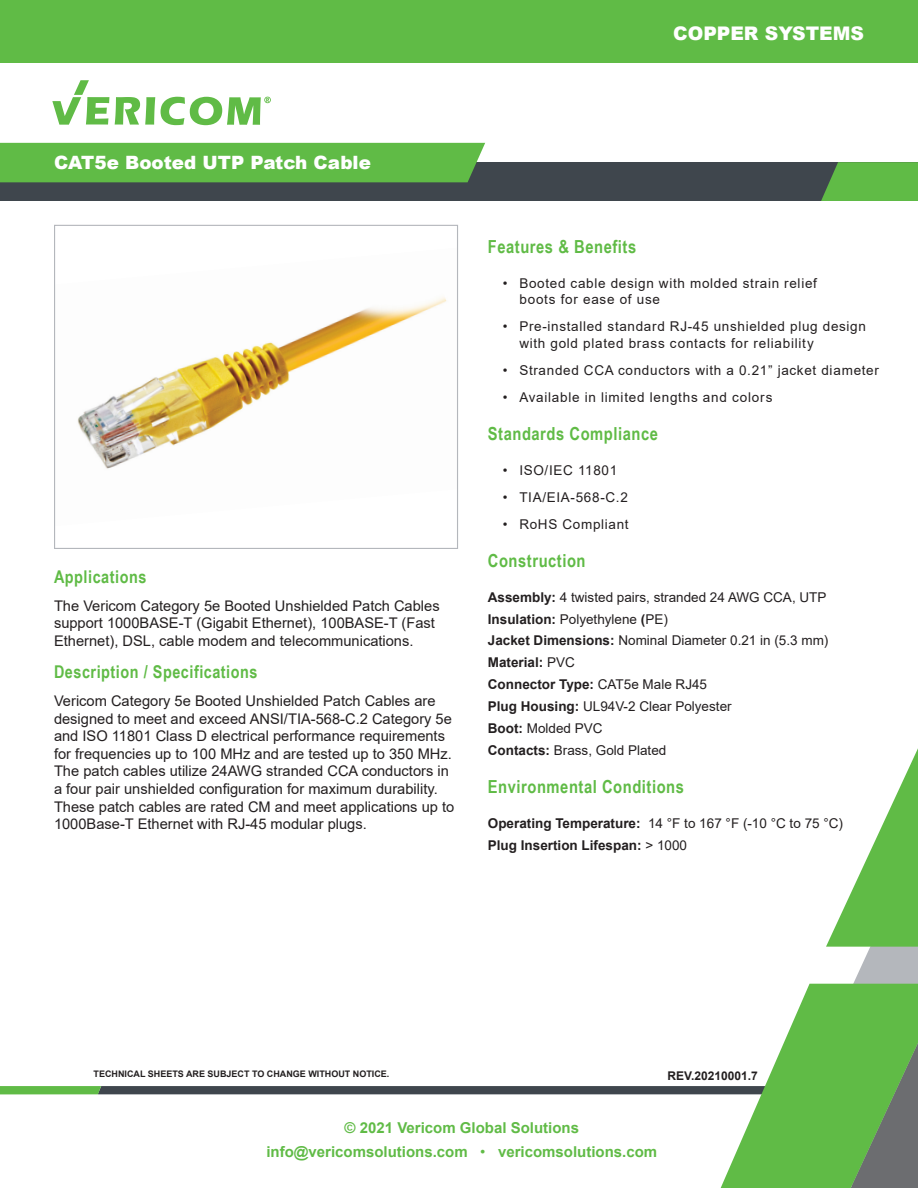
<style>
.page{position:relative;width:918px;height:1188px;background:#fff}
.page>*{position:absolute;margin:0;border:0;box-sizing:border-box;transform-origin:0 0}
.Page_Title_New{font:900 18.75px "Arial";color:#fff}
.Page_Title_New-2{font:900 18.3px "Arial";color:#fff}
.Template_Spec_Header{font:700 18px "Arial Narrow";letter-spacing:.03em;color:#60bb46}
.Template_Spec_Header-2{font:700 17.55px "Arial Narrow";letter-spacing:.03em;color:#60bb46}
.t1{font:700 15px/24.8px "Arial";color:#60bb46;text-align:center}
.Copy_Text_For_Templa{font:14.7px/17.5px "Arial";color:#231f20}
.left_side_grid_subhe{font:13.5px "Arial";color:#231f20}
.left_side_grid_subhe-2{font:13.5px "Arial";letter-spacing:.05em;color:#231f20}
.left_side_grid_subhe-3{font:700 13.5px "Arial";color:#231f20}
.Spec_Bullets_Line_2{font:13.5px "Arial";letter-spacing:.055em;color:#231f20}
.Contact_Info_Letterh{font:700 12px "Arial";color:#231f20}
.t2{font:700 9px "Arial";color:#231f20}
.s1{font-weight:700}
.s2{font-weight:400}
</style>
<div class="page">
<div style="left:0;top:162px;width:918px;height:39px;background:#3f464d"></div>
<svg style="left:101px;top:1086px;width:614px;height:8px;background:#40474e"></svg>
<svg style="left:0;top:1086px;width:101px;height:8px"></svg>
<svg style="left:809px;top:947px;width:109px;height:37px;fill:#b4b8bc"></svg>
<svg style="left:715px;top:984px;width:203px;height:204px"></svg>
<svg style="left:826px;top:748px;width:92px;height:199px"></svg>
<div style="left:0;top:0;width:918px;height:63px;background:#60bb46"></div>
<svg style="left:821px;top:162px;width:97px;height:39px;background:#5cb046"></svg>
<div style="left:0;top:143px;width:485px;height:39px;background:#60bb46"></div>
<svg style="left:115px;top:97px;width:40px;height:28px"></svg>
<svg style="left:52px;top:80px;width:57px;height:45px"></svg>
<svg style="left:161px;top:97px;width:110px;height:28px"></svg>
<svg style="left:826px;top:748px;width:65px;height:13px"></svg>
<hr style="left:891px;top:740px;width:3px;height:21px;background:#fff">
<img style="left:77px;top:297px;width:370px;height:172px">
<div style="left:54px;top:225px;width:404px;height:324px;border:1px solid #b4b7bc"></div>
<p class="Page_Title_New" style="left:673px;top:19px;width:192px">COPPER SYSTEMS</p>
<p class="Page_Title_New-2" style="left:54px;top:150px;width:318px">CAT5e Booted UTP Patch Cable</p>
<p class="Template_Spec_Header-2" style="left:54px;top:563px;width:94px">Applications</p>
<p class="Copy_Text_For_Templa" style="left:54px;top:597px;width:387px">The Vericom Category 5e Booted Unshielded Patch Cables support 1000BASE-T (Gigabit Ethernet), 100BASE-T (Fast<br>Ethernet), DSL, cable modem and telecommunications.</p>
<p class="Template_Spec_Header-2" style="left:54px;top:658px;width:205px">Description / Specifications</p>
<p class="Copy_Text_For_Templa" style="left:54px;top:692px;width:402px">Vericom Category 5e Booted Unshielded Patch Cables are designed to meet and exceed ANSI/TIA-568-C.2 Category 5e and ISO 11801 Class D electrical performance requirements for frequencies up to 100 MHz and are tested up to 350 MHz.<br>The patch cables utilize 24AWG stranded CCA conductors in a four pair unshielded configuration for maximum durability.<br>These patch cables are rated CM and meet applications up to 1000Base-T Ethernet with RJ-45 modular plugs.</p>
<p class="Template_Spec_Header" style="left:488px;top:233px;width:150px">Features &amp; Benefits</p>
<p class="left_side_grid_subhe-2" style="left:503px;top:274px;width:316px">• Booted cable design with molded strain relief</p>
<p class="Spec_Bullets_Line_2" style="left:519px;top:290px;width:142px">boots for ease of use</p>
<p class="left_side_grid_subhe-2" style="left:503px;top:317px;width:365px">• Pre-installed standard RJ-45 unshielded plug design</p>
<p class="Spec_Bullets_Line_2" style="left:519px;top:333px;width:296px">with gold plated brass contacts for reliability</p>
<p class="left_side_grid_subhe-2" style="left:503px;top:360px;width:378px">• Stranded CCA conductors with a 0.21” jacket diameter</p>
<p class="left_side_grid_subhe-2" style="left:503px;top:387px;width:271px">• Available in limited lengths and colors</p>
<p class="Template_Spec_Header" style="left:488px;top:420px;width:172px">Standards Compliance</p>
<p class="left_side_grid_subhe-2" style="left:503px;top:461px;width:116px">• ISO/IEC 11801</p>
<p class="left_side_grid_subhe-2" style="left:503px;top:488px;width:126px">• TIA/EIA-568-C.2</p>
<p class="left_side_grid_subhe-2" style="left:503px;top:515px;width:127px">• RoHS Compliant</p>
<p class="Template_Spec_Header" style="left:488px;top:547px;width:99px">Construction</p>
<p class="left_side_grid_subhe" style="left:488px;top:588px;width:340px"><span class="s1">Assembly:</span> 4 twisted pairs, stranded 24 AWG CCA, UTP</p>
<p class="left_side_grid_subhe" style="left:488px;top:610px;width:182px"><span class="s1">Insulation:</span> Polyethylene <span class="s1">(</span>PE)</p>
<p class="left_side_grid_subhe" style="left:488px;top:631px;width:342px"><span class="s1">Jacket Dimensions:</span> Nominal Diameter 0.21 in (5.3 mm)</p>
<p class="left_side_grid_subhe-3" style="left:488px;top:653px;width:89px">Material: <span class="s2">PVC</span></p>
<p class="left_side_grid_subhe-3" style="left:488px;top:675px;width:221px">Connector Type: <span class="s2">CAT5e Male RJ45</span></p>
<p class="left_side_grid_subhe" style="left:488px;top:697px;width:245px"><span class="s1">Plug Housing:</span> UL94V-2 Clear Polyester</p>
<p class="left_side_grid_subhe" style="left:488px;top:719px;width:116px"><span class="s1">Boot:</span> Molded PVC</p>
<p class="left_side_grid_subhe" style="left:488px;top:741px;width:180px"><span class="s1">Contacts:</span> Brass, Gold Plated</p>
<p class="Template_Spec_Header" style="left:488px;top:773px;width:198px">Environmental Conditions</p>
<p class="left_side_grid_subhe" style="left:488px;top:814px;width:357px"><span class="s1">Operating Temperature:</span> 14 °F to 167 °F (-10 °C to 75 °C)</p>
<p class="left_side_grid_subhe-3" style="left:488px;top:835px;width:201px">Plug Insertion Lifespan: <span class="s2">&gt; 1000</span></p>
<p class="t2" style="left:94px;top:1068px;width:297px">TECHNICAL SHEETS ARE SUBJECT TO CHANGE WITHOUT NOTICE.</p>
<p class="Contact_Info_Letterh" style="left:667px;top:1067px;width:92px">REV.20210001.7</p>
<p class="t1" style="left:266px;top:1115px;width:392px">© 2021 Vericom Global Solutions info@vericomsolutions.com <span class="s2">•</span> vericomsolutions.com</p>
</div>
